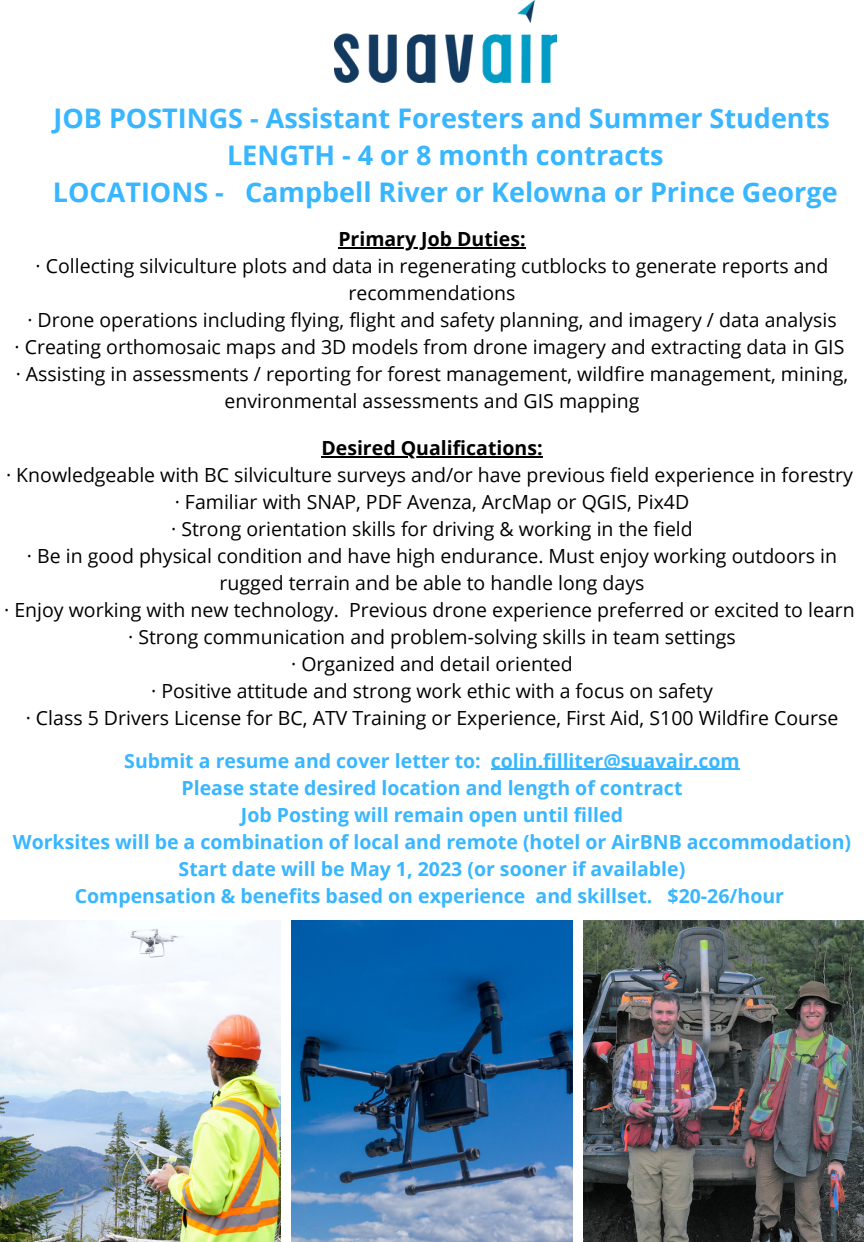
<style>
.page{position:relative;width:864px;height:1242px;background:#fff}
.page>*{position:absolute;margin:0;border:0;box-sizing:border-box;transform-origin:0 0}
.t1{font:700 27px/37.2px "Open Sans";color:#38b6ff;text-align:center}
.t2{font:19.5px/27px "Open Sans";color:#000;text-align:center}
.t3{font:700 19.5px/27px "Open Sans";color:#38b6ff;text-align:center}
.t4{font:700 19.5px "Open Sans";color:#000}
</style>
<div class="page">
<img style="left:0;top:921px;width:280px;height:321px">
<img style="left:291px;top:921px;width:282px;height:321px">
<img style="left:584px;top:921px;width:280px;height:321px">
<hr style="left:338px;top:247px;width:188px;height:1px;background:#000">
<hr style="left:321px;top:456px;width:222px;height:1px;background:#000">
<hr style="left:491px;top:769px;width:249px;height:1px;background:#38b6ff">
<img style="left:335px;top:0;width:221px;height:82px">
<h1 class="t1" style="left:53px;top:99px;width:786px">JOB POSTINGS - Assistant Foresters and Summer Students<br>LENGTH - 4 or 8 month contracts<br>LOCATIONS - Campbell River or Kelowna or Prince George</h1>
<p class="t4" style="left:338px;top:225px;width:189px">Primary Job Duties:</p>
<p class="t2" style="left:15px;top:252px;width:835px">· Collecting silviculture plots and data in regenerating cutblocks to generate reports and recommendations<br>· Drone operations including flying, flight and safety planning, and imagery / data analysis<br>· Creating orthomosaic maps and 3D models from drone imagery and extracting data in GIS · Assisting in assessments / reporting for forest management, wildfire management, mining, environmental assessments and GIS mapping</p>
<p class="t4" style="left:321px;top:434px;width:223px">Desired Qualifications:</p>
<p class="t2" style="left:4px;top:461px;width:852px">· Knowledgeable with BC silviculture surveys and/or have previous field experience in forestry · Familiar with SNAP, PDF Avenza, ArcMap or QGIS, Pix4D<br>· Strong orientation skills for driving &amp; working in the field<br>· Be in good physical condition and have high endurance. Must enjoy working outdoors in rugged terrain and be able to handle long days<br>· Enjoy working with new technology. Previous drone experience preferred or excited to learn · Strong communication and problem-solving skills in team settings<br>· Organized and detail oriented<br>· Positive attitude and strong work ethic with a focus on safety<br>· Class 5 Drivers License for BC, ATV Training or Experience, First Aid, S100 Wildfire Course</p>
<p class="t3" style="left:13px;top:746px;width:840px">Submit a resume and cover letter to: colin.filliter@suavair.com<br>Please state desired location and length of contract<br>Job Posting will remain open until filled<br>Worksites will be a combination of local and remote (hotel or AirBNB accommodation)<br>Start date will be May 1, 2023 (or sooner if available)<br>Compensation &amp; benefits based on experience and skillset. $20-26/hour</p>
</div>
